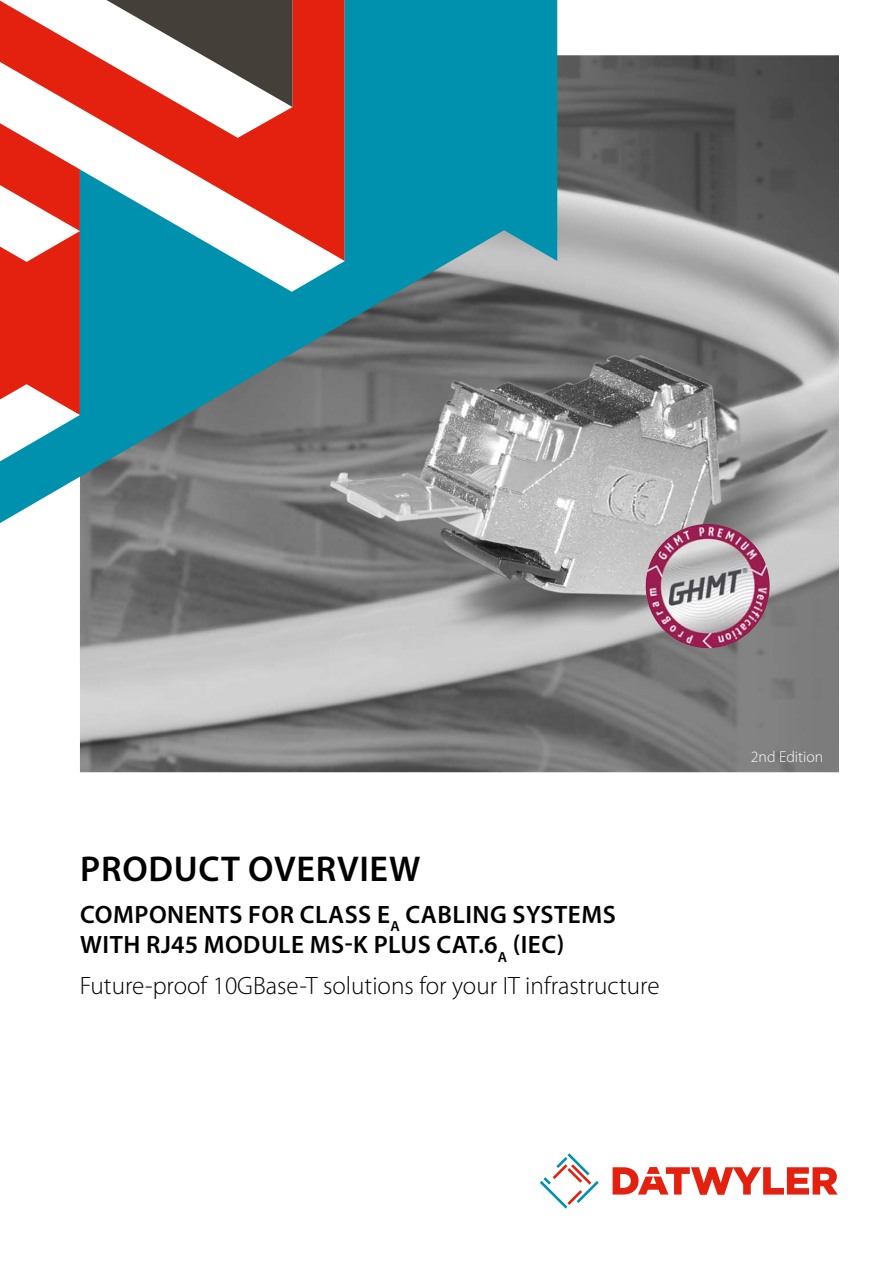
<style>
.page{position:relative;width:893px;height:1263px;background:#fff}
.page>*{position:absolute;margin:0;border:0;box-sizing:border-box;transform-origin:0 0}
.t1{font:600 36px "Myriad Pro";letter-spacing:.02em;color:#000}
.t2{font:600 25.2px/30.3px "Myriad Pro";letter-spacing:.02em;color:#000}
.t3{font:300 25.2px "Myriad Pro";color:#000}
.t4{font:300 15.75px "Myriad Pro";color:#fff}
</style>
<div class="page">
<img style="left:80px;top:55px;width:759px;height:717px">
<svg style="left:540px;top:1153px;width:59px;height:55px"></svg>
<svg style="left:613px;top:1167px;width:225px;height:28px"></svg>
<img style="left:646px;top:524px;width:124px;height:124px;border-radius:62px">
<svg style="left:0;top:0;width:557px;height:523px"></svg>
<h1 class="t1" style="left:80px;top:846px;width:342px">PRODUCT OVERVIEW</h1>
<p class="t2" style="left:80px;top:899px;width:537px">COMPONENTS FOR CLASS E<sub>A</sub> CABLING SYSTEMS<br>WITH RJ45 MODULE MS-K PLUS CAT.6<sub>A</sub> (IEC)</p>
<p class="t3" style="left:80px;top:970px;width:581px">Future-proof 10GBase-T solutions for your IT infrastructure</p>
<p class="t4" style="left:751px;top:747px;width:74px">2nd Edition</p>
</div>
